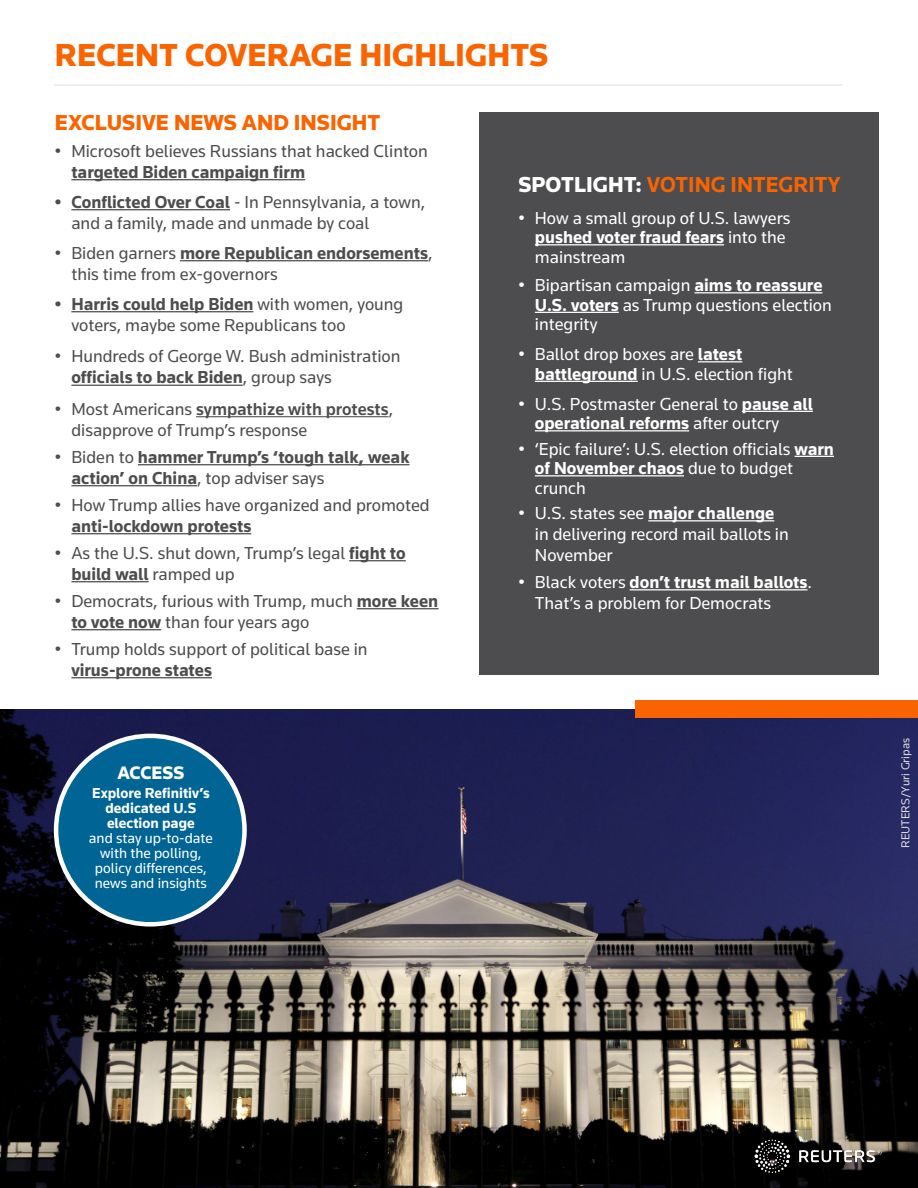
<style>
.page{position:relative;width:918px;height:1188px;background:#fff}
.page>*{position:absolute;margin:0;border:0;box-sizing:border-box;transform-origin:0 0}
.t1{font:900 33px "Knowledge";color:#fa6400}
.t2{font:700 22.5px "Knowledge";color:#fa6400}
.t3{font:900 22.5px "Knowledge";color:#fa6400}
.t4{font:900 18.75px "Knowledge";color:#fff}
.t5{font:18px/21px "Knowledge";color:#4d4d4d}
.t6{font:18px/19.5px "Knowledge";color:#fff}
.t7{font:700 18px/21px "Knowledge";color:#4d4d4d}
.t8{font:15px/15px "Knowledge";color:#fff;text-align:center}
.t9{font:700 15px/15px "Knowledge";color:#fff;text-align:center}
.t10{font:12px "Knowledge";color:#dcddde}
.s1{font-weight:700}
.s2{font-weight:500}
.s3{font-weight:400}
.s4{font-weight:900;color:#fff}
</style>
<div class="page">
<hr style="left:54px;top:85px;width:788px;height:1px;background:#dcddde">
<hr style="left:71px;top:179px;width:234px;height:1px;background:#4d4d4d">
<hr style="left:71px;top:209px;width:159px;height:1px;background:#4d4d4d">
<hr style="left:180px;top:260px;width:248px;height:1px;background:#4d4d4d">
<hr style="left:71px;top:311px;width:182px;height:1px;background:#4d4d4d">
<hr style="left:71px;top:385px;width:172px;height:1px;background:#4d4d4d">
<hr style="left:196px;top:416px;width:193px;height:1px;background:#4d4d4d">
<hr style="left:138px;top:464px;width:272px;height:1px;background:#4d4d4d">
<hr style="left:71px;top:485px;width:126px;height:1px;background:#4d4d4d">
<hr style="left:71px;top:533px;width:180px;height:1px;background:#4d4d4d">
<hr style="left:349px;top:560px;width:57px;height:1px;background:#4d4d4d">
<hr style="left:71px;top:581px;width:78px;height:1px;background:#4d4d4d">
<hr style="left:357px;top:608px;width:82px;height:1px;background:#4d4d4d">
<hr style="left:71px;top:629px;width:90px;height:1px;background:#4d4d4d">
<hr style="left:71px;top:677px;width:141px;height:1px;background:#4d4d4d">
<img style="left:0;top:710px;width:918px;height:478px">
<div style="left:479px;top:112px;width:400px;height:563px;background:#4d4d4f"></div>
<hr style="left:535px;top:244px;width:189px;height:1px;background:#fff">
<hr style="left:694px;top:292px;width:128px;height:1px;background:#fff">
<hr style="left:535px;top:312px;width:84px;height:1px;background:#fff">
<hr style="left:698px;top:361px;width:44px;height:1px;background:#fff">
<hr style="left:535px;top:381px;width:103px;height:1px;background:#fff">
<hr style="left:742px;top:411px;width:71px;height:1px;background:#fff">
<hr style="left:535px;top:430px;width:154px;height:1px;background:#fff">
<hr style="left:795px;top:456px;width:39px;height:1px;background:#fff">
<hr style="left:535px;top:475px;width:149px;height:1px;background:#fff">
<hr style="left:648px;top:520px;width:126px;height:1px;background:#fff">
<hr style="left:630px;top:589px;width:178px;height:1px;background:#fff">
<div style="left:56px;top:736px;width:189px;height:188px;background:#006594;border-radius:50%"></div>
<div style="left:54px;top:734px;width:193px;height:193px;border:4px solid #fff;border-radius:50%"></div>
<div style="left:635px;top:700px;width:283px;height:18px;background:#fa6400"></div>
<img style="left:731px;top:1125px;width:167px;height:55px">
<h1 class="t1" style="left:55px;top:35px;width:495px">RECENT COVERAGE HIGHLIGHTS</h1>
<p class="t3" style="left:55px;top:109px;width:327px">EXCLUSIVE NEWS AND INSIGHT</p>
<p class="t5" style="left:55px;top:140px;width:375px">• Microsoft believes Russians that hacked Clinton</p>
<p class="t7" style="left:71px;top:161px;width:235px">targeted Biden campaign firm</p>
<p class="t5" style="left:71px;top:191px;width:355px;text-indent:-17px"><span class="s1">• Conflicted Over Coal</span> - In Pennsylvania, a town, and a family, made and unmade by coal</p>
<p class="t5" style="left:71px;top:242px;width:363px;text-indent:-17px">• Biden garners <span class="s1">more Republican endorsements</span>, this time from ex-governors</p>
<p class="t5" style="left:71px;top:293px;width:334px;text-indent:-17px"><span class="s1">• Harris could help Biden</span> with women, young voters, maybe some Republicans too</p>
<p class="t5" style="left:71px;top:346px;width:331px;text-indent:-17px">• Hundreds of George W. Bush administration <span class="s1">officials to back Biden</span>, group says</p>
<p class="t5" style="left:71px;top:398px;width:323px;text-indent:-17px">• Most Americans <span class="s2">sympathize with protests</span>, disapprove of Trump’s response</p>
<p class="t7" style="left:71px;top:446px;width:340px;text-indent:-17px"><span class="s3">• Biden to</span> hammer Trump’s ‘tough talk, weak action’ on China<span class="s3">, top adviser says</span></p>
<p class="t5" style="left:55px;top:494px;width:376px">• How Trump allies have organized and promoted</p>
<p class="t7" style="left:71px;top:515px;width:181px">anti-lockdown protests</p>
<p class="t5" style="left:71px;top:542px;width:336px;text-indent:-17px">• As the U.S. shut down, Trump’s legal <span class="s1">fight to build wall</span> ramped up</p>
<p class="t5" style="left:71px;top:590px;width:368px;text-indent:-17px">• Democrats, furious with Trump, much <span class="s1">more keen to vote now</span> than four years ago</p>
<p class="t5" style="left:55px;top:638px;width:314px">• Trump holds support of political base in</p>
<p class="t7" style="left:71px;top:659px;width:142px">virus-prone states</p>
<p class="t4" style="left:117px;top:761px;width:68px">ACCESS</p>
<p class="t9" style="left:92px;top:786px;width:119px">Explore Refinitiv’s dedicated U.S election page</p>
<p class="t8" style="left:89px;top:831px;width:125px">and stay up-to-date with the polling, policy differences, news and insights</p>
<p class="t2" style="left:518px;top:171px;width:324px"><span class="s4">SPOTLIGHT:</span> VOTING INTEGRITY</p>
<p class="t6" style="left:535px;top:207px;width:257px;text-indent:-17px">• How a small group of U.S. lawyers <span class="s1">pushed voter fraud fears</span> into the mainstream</p>
<p class="t6" style="left:535px;top:275px;width:299px;text-indent:-17px">• Bipartisan campaign <span class="s1">aims to reassure<br>U.S. voters</span> as Trump questions election integrity</p>
<p class="t6" style="left:535px;top:344px;width:259px;text-indent:-17px">• Ballot drop boxes are <span class="s1">latest battleground</span> in U.S. election fight</p>
<p class="t6" style="left:535px;top:393px;width:279px;text-indent:-17px">• U.S. Postmaster General to <span class="s1">pause all operational reforms</span> after outcry</p>
<p class="t6" style="left:535px;top:438px;width:301px;text-indent:-17px">• ‘Epic failure’: U.S. election officials <span class="s1">warn of November chaos</span> due to budget crunch</p>
<p class="t6" style="left:535px;top:502px;width:255px;line-height:21px;text-indent:-17px">• U.S. states see <span class="s1">major challenge </span>in delivering record mail ballots in<br>November</p>
<p class="t6" style="left:535px;top:571px;width:279px;line-height:21px;text-indent:-17px">• Black voters <span class="s1">don’t trust mail ballots</span>.<br>That’s a problem for Democrats</p>
<p class="t10" style="left:898px;top:848px;width:112px;rotate:-90deg">REUTERS/Yuri Gripas</p>
</div>
